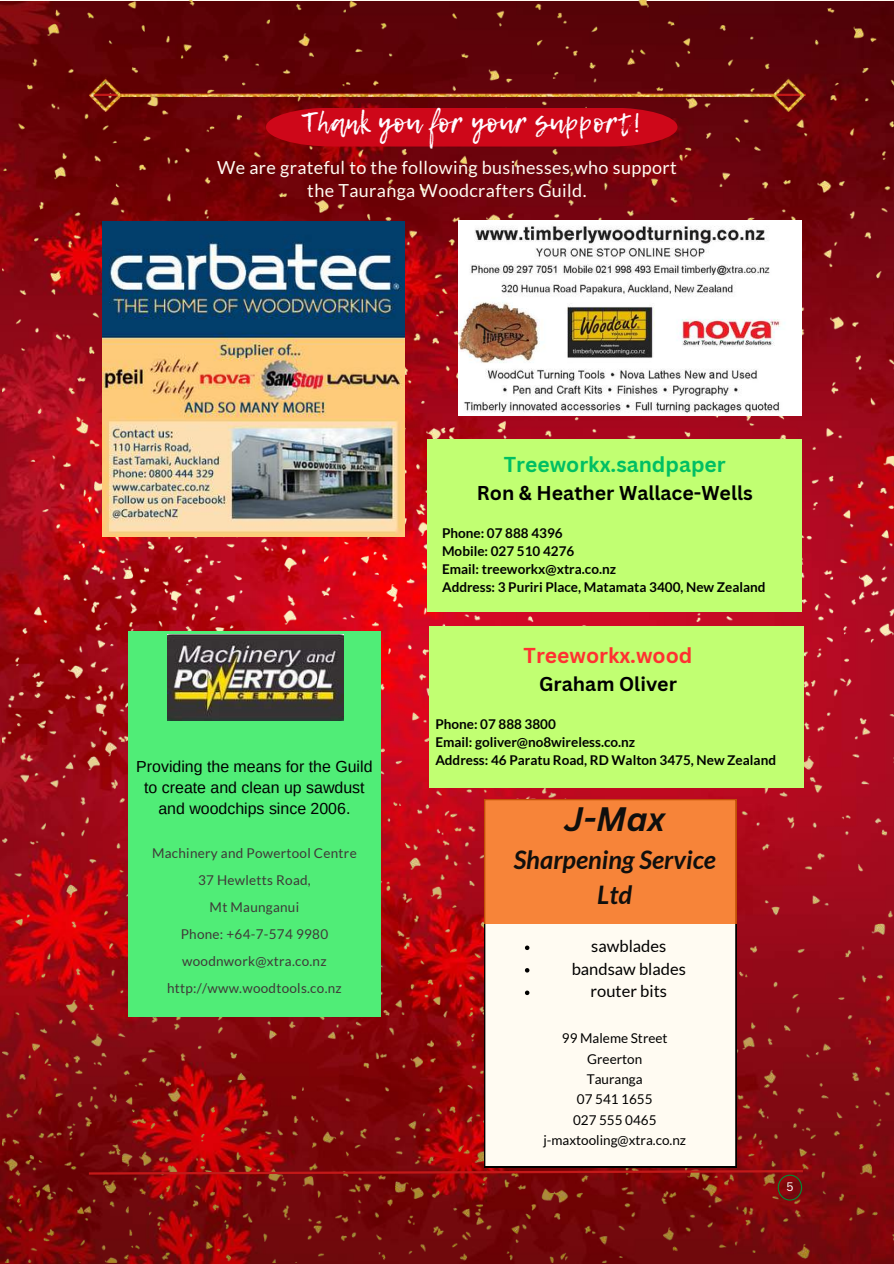
<style>
.page{position:relative;width:894px;height:1264px;background:#fff}
.page>*{position:absolute;margin:0;border:0;box-sizing:border-box;transform-origin:0 0}
.t1{font:italic 700 33px "Canva Sans";color:#100f0d}
.t2{font:27px "Lemon Tuesday";letter-spacing:.02em;color:#fffbff}
.t3{font:italic 700 25.5px/34.8px "Lato";color:#100f0d;text-align:center}
.t4{font:700 21px "Canva Sans";color:#00bf63}
.t5{font:700 21px "Canva Sans";color:#ff3131}
.t6{font:700 19.5px "Canva Sans";color:#000}
.t7{font:18px/22.5px "Lato";letter-spacing:.02em;color:#fffbf2;text-align:center}
.t8{font:16.5px/22.5px "Lato";color:#000;text-align:center}
.t9{font:15.9px/21.3px "Arimo";color:#000;text-align:center}
.t10{font:700 13.5px/18px "Lato";color:#000}
.t11{font:13.5px/27px "Lato";letter-spacing:.02em;color:#3f3938;text-align:center}
.t12{font:13.5px/20.2px "Lato";color:#000;text-align:center}
.t13{font:12px "Canva Sans";color:#fff}
</style>
<div class="page">
<img style="left:3px;top:0;width:890px;height:1262px">
<img style="left:102px;top:222px;width:302px;height:315px">
<div style="left:428px;top:626px;width:375px;height:161px;background:#c1ff72"></div>
<img style="left:458px;top:220px;width:343px;height:195px">
<div style="left:266px;top:112px;width:411px;height:34px;background:#ce0719"></div>
<div style="left:128px;top:630px;width:252px;height:386px;background:#50ed77"></div>
<img style="left:168px;top:634px;width:175px;height:86px">
<div style="left:484px;top:923px;width:252px;height:244px;background:#fffbf2"></div>
<div style="left:484px;top:799px;width:252px;height:124px;background:#f78439"></div>
<svg style="left:524px;top:945px;width:5px;height:5px"></svg>
<svg style="left:524px;top:968px;width:5px;height:4px"></svg>
<svg style="left:524px;top:990px;width:5px;height:5px"></svg>
<hr style="left:93px;top:94px;width:712px;height:2px;background:#c41919">
<svg style="left:87px;top:1168px;width:718px;height:32px;background:#860e0c"></svg>
<img style="left:89px;top:74px;width:715px;height:38px">
<div style="left:427px;top:439px;width:374px;height:173px;background:#c1ff72"></div>
<h2 class="t2" style="left:302px;top:102px;width:340px">Thank you for your support!</h2>
<h3 class="t7" style="left:217px;top:156px;width:461px">We are grateful to the following businesses who support the Tauranga Woodcrafters Guild.</h3>
<p class="t9" style="left:136px;top:755px;width:238px">Providing the means for the Guild to create and clean up sawdust and woodchips since 2006.</p>
<p class="t11" style="left:152px;top:838px;width:206px">Machinery and Powertool Centre<br>37 Hewletts Road,<br>Mt Maunganui<br>Phone: +64-7-574 9980 woodnwork@xtra.co.nz http://www.woodtools.co.nz</p>
<h3 class="t4" style="left:503px;top:449px;width:223px">Treeworkx.sandpaper</h3>
<h3 class="t6" style="left:476px;top:479px;width:277px">Ron &amp; Heather Wallace-Wells</h3>
<p class="t10" style="left:442px;top:524px;width:325px">Phone: 07 888 4396<br>Mobile: 027 510 4276<br>Email: treeworkx@xtra.co.nz<br>Address: 3 Puriri Place, Matamata 3400, New Zealand</p>
<h3 class="t5" style="left:523px;top:640px;width:170px">Treeworkx.wood</h3>
<h3 class="t6" style="left:539px;top:670px;width:139px">Graham Oliver</h3>
<p class="t10" style="left:435px;top:715px;width:342px">Phone: 07 888 3800<br>Email: goliver@no8wireless.co.nz<br>Address: 46 Paratu Road, RD Walton 3475, New Zealand</p>
<h1 class="t1" style="left:564px;top:795px;width:102px">J-Max</h1>
<h3 class="t3" style="left:513px;top:841px;width:204px">Sharpening Service<br>Ltd</h3>
<p class="t8" style="left:571px;top:934px;width:116px">sawblades bandsaw blades router bits</p>
<p class="t12" style="left:543px;top:1028px;width:144px">99 Maleme Street<br>Greerton<br>Tauranga<br>07 541 1655<br>027 555 0465 j-maxtooling@xtra.co.nz</p>
<p class="t13" style="left:786px;top:1177px;width:9px">5</p>
</div>
